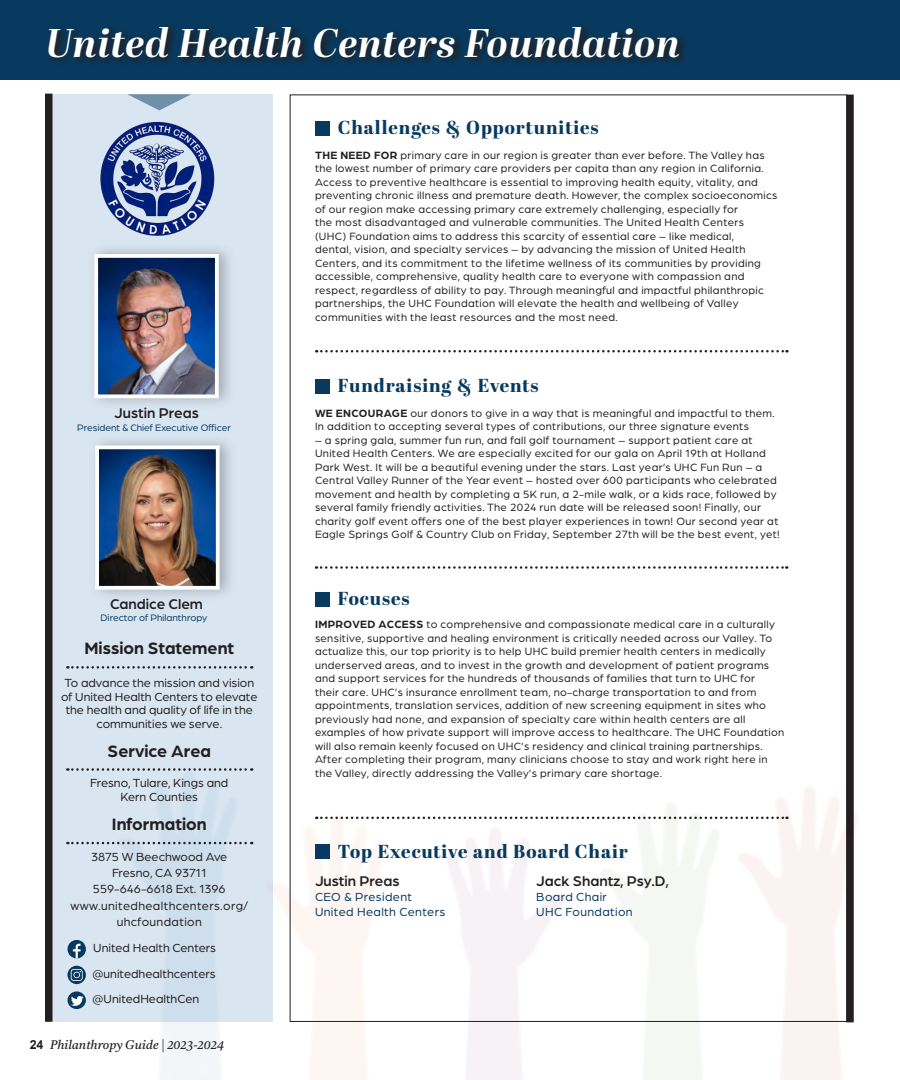
<style>
.page{position:relative;width:900px;height:1080px;background:#fff}
.page>*{position:absolute;margin:0;border:0;box-sizing:border-box;transform-origin:0 0}
.Non-Profit_Name{font:italic 700 40px "Abril Display";letter-spacing:.015em;color:#fff}
.Topics_Title{font:800 18.75px "Abril Display";letter-spacing:.05em;color:#083a5f}
.Sidebar_Title{font:700 17.5px "Arboria";color:#231f20}
.Board_of_Directors{font:500 15px "Arboria";color:#231f20}
.Executive_Name{font:500 15px "Arboria";color:#231f20}
.Sidebar_Text{font:12.5px/13.8px "Arboria";color:#231f20;text-align:center}
.Board_of_Directors-2{font:12.5px "Arboria";letter-spacing:.03em;color:#083a5f}
.Sidebar_Text-2{font:12.5px/16.2px "Arboria";letter-spacing:.03em;color:#231f20;text-align:center}
.t1{font:italic 12.5px "Tiro Tamil";color:#231f20}
.Topics_Body{font:11.25px/13.5px "Arboria";letter-spacing:.03em;color:#231f20}
.Executive_Title{font:10px "Arboria";color:#083a5f}
.s1{font-weight:700}
.s2{font-family:"Arial";font-weight:700;font-style:normal}
</style>
<div class="page">
<img style="left:160px;top:749px;width:697px;height:331px">
<div style="left:0;top:0;width:900px;height:79px;background:#083a5f"></div>
<div style="left:48px;top:21px;width:643px;height:43px;background:#231f20;opacity:.5"></div>
<div style="left:46px;top:94px;width:227px;height:928px;background:#d9e6f2"></div>
<div style="left:45px;top:94px;width:7px;height:928px;background:#231f20"></div>
<div style="left:846px;top:95px;width:8px;height:927px;background:#231f20"></div>
<svg style="left:127px;top:94px;width:64px;height:16px"></svg>
<svg style="left:67px;top:666px;width:185px;height:3px"></svg>
<svg style="left:67px;top:768px;width:185px;height:3px"></svg>
<svg style="left:316px;top:350px;width:471px;height:2px"></svg>
<svg style="left:316px;top:566px;width:471px;height:3px"></svg>
<svg style="left:316px;top:817px;width:471px;height:2px"></svg>
<svg style="left:67px;top:842px;width:185px;height:2px"></svg>
<div style="left:315px;top:121px;width:14px;height:14px;background:#083a5f"></div>
<div style="left:315px;top:592px;width:14px;height:15px;background:#083a5f"></div>
<div style="left:315px;top:379px;width:14px;height:15px;background:#083a5f"></div>
<div style="left:315px;top:844px;width:14px;height:15px;background:#083a5f"></div>
<img style="left:100px;top:122px;width:115px;height:114px">
<svg style="left:68px;top:940px;width:18px;height:18px"></svg>
<svg style="left:68px;top:966px;width:18px;height:18px"></svg>
<svg style="left:71px;top:969px;width:12px;height:12px"></svg>
<div style="left:68px;top:991px;width:18px;height:18px;background:#083a5f;border-radius:50%"></div>
<svg style="left:71px;top:996px;width:13px;height:10px"></svg>
<div style="left:87px;top:241px;width:150px;height:170px;background:#231f20;opacity:.3"></div>
<img style="left:99px;top:259px;width:115px;height:134px">
<div style="left:94px;top:254px;width:125px;height:144px;border:4px solid #fff"></div>
<div style="left:88px;top:433px;width:150px;height:169px;background:#231f20;opacity:.3"></div>
<img style="left:100px;top:451px;width:115px;height:134px">
<div style="left:95px;top:446px;width:125px;height:144px;border:4px solid #fff"></div>
<p class="Non-Profit_Name" style="left:45px;top:15px;width:637px">United Health Centers Foundation</p>
<p class="Topics_Title" style="left:338px;top:114px;width:262px">Challenges &amp; Opportunities</p>
<p class="Topics_Body" style="left:315px;top:148px;width:464px"><span class="s1">THE NEED FOR</span> primary care in our region is greater than ever before. The Valley has the lowest number of primary care providers per capita than any region in California.<br>Access to preventive healthcare is essential to improving health equity, vitality, and preventing chronic illness and premature death. However, the complex socioeconomics of our region make accessing primary care extremely challenging, especially for<br>the most disadvantaged and vulnerable communities. The United Health Centers (UHC) Foundation aims to address this scarcity of essential care – like medical,<br>dental, vision, and specialty services – by advancing the mission of United Health Centers, and its commitment to the lifetime wellness of its communities by providing accessible, comprehensive, quality health care to everyone with compassion and respect, regardless of ability to pay. Through meaningful and impactful philanthropic partnerships, the UHC Foundation will elevate the health and wellbeing of Valley communities with the least resources and the most need.</p>
<p class="Executive_Name" style="left:114px;top:402px;width:86px">Justin Preas</p>
<p class="Executive_Title" style="left:77px;top:421px;width:155px">President &amp; Chief Executive Officer</p>
<p class="Executive_Name" style="left:110px;top:594px;width:94px">Candice Clem</p>
<p class="Executive_Title" style="left:101px;top:612px;width:108px">Director of Philanthropy</p>
<p class="Sidebar_Title" style="left:84px;top:637px;width:151px">Mission Statement</p>
<p class="Sidebar_Text" style="left:61px;top:675px;width:198px">To advance the mission and vision of United Health Centers to elevate the health and quality of life in the communities we serve.</p>
<p class="Sidebar_Title" style="left:108px;top:739px;width:105px">Service Area</p>
<p class="Sidebar_Text" style="left:90px;top:776px;width:140px">Fresno, Tulare, Kings and</p>
<p class="Sidebar_Text" style="left:121px;top:790px;width:79px">Kern Counties</p>
<p class="Sidebar_Title" style="left:112px;top:812px;width:96px">Information</p>
<p class="Sidebar_Text" style="left:91px;top:849px;width:138px">3875 W Beechwood Ave</p>
<p class="Sidebar_Text" style="left:112px;top:866px;width:96px">Fresno, CA 93711</p>
<p class="Sidebar_Text" style="left:93px;top:882px;width:134px">559-646-6618 Ext. 1396</p>
<p class="Sidebar_Text-2" style="left:70px;top:897px;width:179px">www.unitedhealthcenters.org/ uhcfoundation</p>
<p class="Sidebar_Text" style="left:93px;top:941px;width:124px">United Health Centers</p>
<p class="Sidebar_Text" style="left:92px;top:967px;width:125px">@unitedhealthcenters</p>
<p class="Sidebar_Text" style="left:92px;top:992px;width:109px">@UnitedHealthCen</p>
<p class="t1" style="left:30px;top:1036px;width:196px"><span class="s2">24</span> Philanthropy Guide | 2023-2024</p>
<p class="Topics_Title" style="left:338px;top:372px;width:202px">Fundraising &amp; Events</p>
<p class="Topics_Body" style="left:315px;top:406px;width:461px"><span class="s1">WE ENCOURAGE</span> our donors to give in a way that is meaningful and impactful to them.<br>In addition to accepting several types of contributions, our three signature events</p>
<p class="Topics_Body" style="left:315px;top:433px;width:466px">– a spring gala, summer fun run, and fall golf tournament – support patient care at United Health Centers. We are especially excited for our gala on April 19th at Holland Park West. It will be a beautiful evening under the stars. Last year’s UHC Fun Run – a Central Valley Runner of the Year event – hosted over 600 participants who celebrated movement and health by completing a 5K run, a 2-mile walk, or a kids race, followed by several family friendly activities. The 2024 run date will be released soon! Finally, our charity golf event offers one of the best player experiences in town! Our second year at Eagle Springs Golf &amp; Country Club on Friday, September 27th will be the best event, yet!</p>
<p class="Topics_Title" style="left:338px;top:586px;width:73px">Focuses</p>
<p class="Topics_Body" style="left:315px;top:617px;width:471px"><span class="s1">IMPROVED ACCESS</span> to comprehensive and compassionate medical care in a culturally sensitive, supportive and healing environment is critically needed across our Valley. To actualize this, our top priority is to help UHC build premier health centers in medically underserved areas, and to invest in the growth and development of patient programs and support services for the hundreds of thousands of families that turn to UHC for<br>their care. UHC’s insurance enrollment team, no-charge transportation to and from appointments, translation services, addition of new screening equipment in sites who previously had none, and expansion of specialty care within health centers are all examples of how private support will improve access to healthcare. The UHC Foundation will also remain keenly focused on UHC’s residency and clinical training partnerships.<br>After completing their program, many clinicians choose to stay and work right here in the Valley, directly addressing the Valley’s primary care shortage.</p>
<p class="Topics_Title" style="left:338px;top:839px;width:292px">Top Executive and Board Chair</p>
<p class="Board_of_Directors" style="left:315px;top:871px;width:86px">Justin Preas</p>
<p class="Board_of_Directors-2" style="left:315px;top:889px;width:99px">CEO &amp; President</p>
<p class="Board_of_Directors-2" style="left:315px;top:904px;width:132px">United Health Centers</p>
<p class="Board_of_Directors" style="left:536px;top:871px;width:134px">Jack Shantz, Psy.D,</p>
<p class="Board_of_Directors-2" style="left:536px;top:889px;width:72px">Board Chair</p>
<p class="Board_of_Directors-2" style="left:536px;top:904px;width:98px">UHC Foundation</p>
</div>
